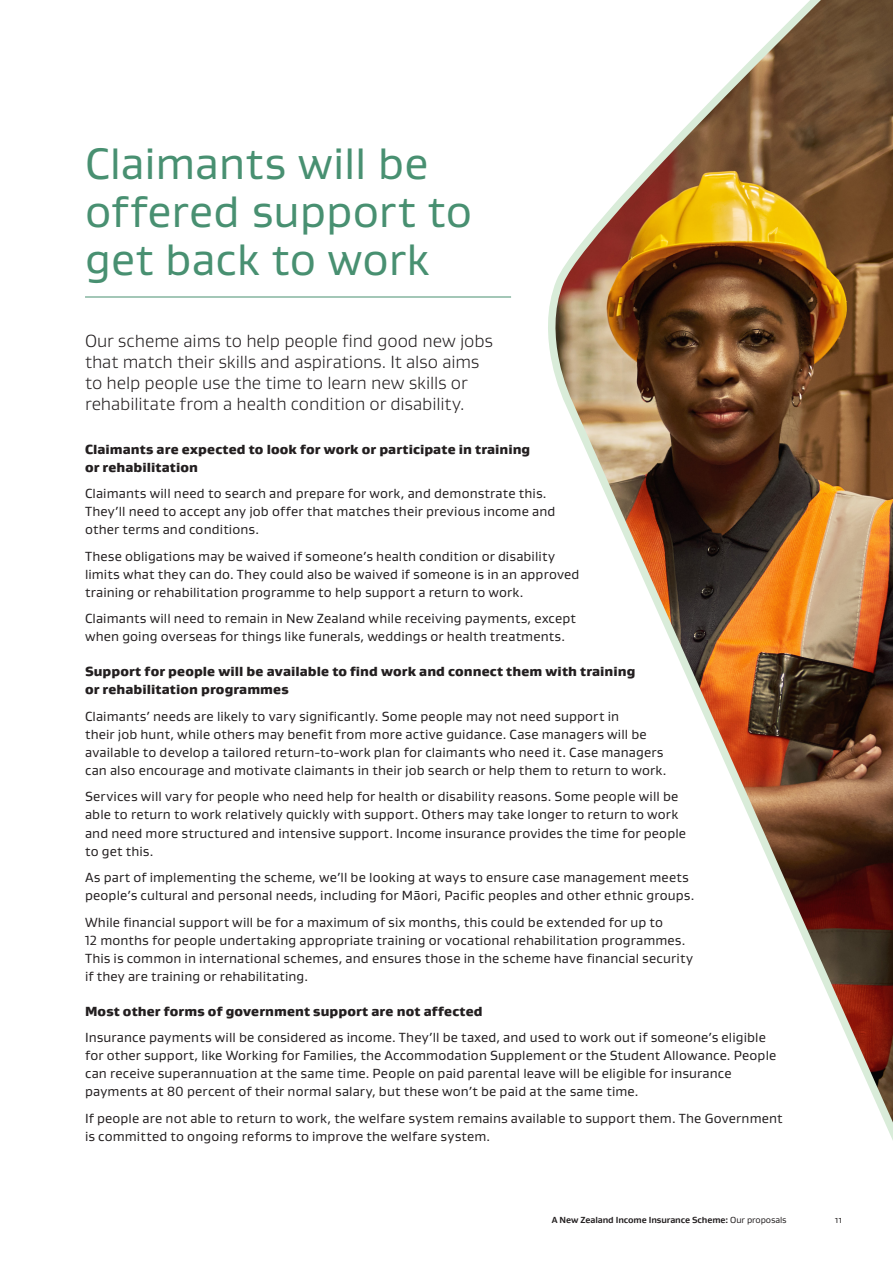
<style>
.page{position:relative;width:893px;height:1263px;background:#fff}
.page>*{position:absolute;margin:0;border:0;box-sizing:border-box;transform-origin:0 0}
._1_Section_Header{font:45px/48px "Gustan";color:#489071}
._4_Intro{font:300 18px/21px "Gustan";letter-spacing:-.005em;color:#231f20}
._5_Body{font:13.5px/18px "Gustan";letter-spacing:.01em;color:#231f20}
._3_Subheader{font:900 13.5px/18px "Gustan";letter-spacing:.005em;color:#231f20}
.t1{font:700 9px "Gustan";letter-spacing:-.01em;color:#231f20}
.t2{font:9px "Gustan";color:#231f20}
.s1{font-weight:400}
</style>
<div class="page">
<img style="left:548px;top:0;width:345px;height:1140px">
<hr style="left:85px;top:297px;width:426px;height:1px;background:#489071">
<p class="_1_Section_Header" style="left:85px;top:139px;width:389px">Claimants will be offered support to get back to work</p>
<p class="_4_Intro" style="left:85px;top:330px;width:410px">Our scheme aims to help people find good new jobs that match their skills and aspirations. It also aims to help people use the time to learn new skills or rehabilitate from a health condition or disability.</p>
<p class="_3_Subheader" style="left:85px;top:440px;width:447px">Claimants are expected to look for work or participate in training or rehabilitation</p>
<p class="_5_Body" style="left:85px;top:484px;width:472px">Claimants will need to search and prepare for work, and demonstrate this.<br>They’ll need to accept any job offer that matches their previous income and other terms and conditions.</p>
<p class="_5_Body" style="left:85px;top:547px;width:496px">These obligations may be waived if someone’s health condition or disability limits what they can do. They could also be waived if someone is in an approved training or rehabilitation programme to help support a return to work.</p>
<p class="_5_Body" style="left:85px;top:609px;width:492px">Claimants will need to remain in New Zealand while receiving payments, except when going overseas for things like funerals, weddings or health treatments.</p>
<p class="_3_Subheader" style="left:85px;top:663px;width:552px">Support for people will be available to find work and connect them with training or rehabilitation programmes</p>
<p class="_5_Body" style="left:85px;top:707px;width:583px">Claimants’ needs are likely to vary significantly. Some people may not need support in<br>their job hunt, while others may benefit from more active guidance. Case managers will be available to develop a tailored return-to-work plan for claimants who need it. Case managers can also encourage and motivate claimants in their job search or help them to return to work.</p>
<p class="_5_Body" style="left:85px;top:787px;width:603px">Services will vary for people who need help for health or disability reasons. Some people will be able to return to work relatively quickly with support. Others may take longer to return to work and need more structured and intensive support. Income insurance provides the time for people to get this.</p>
<p class="_5_Body" style="left:85px;top:868px;width:611px">As part of implementing the scheme, we’ll be looking at ways to ensure case management meets people’s cultural and personal needs, including for Māori, Pacific peoples and other ethnic groups.</p>
<p class="_5_Body" style="left:85px;top:912px;width:609px">While financial support will be for a maximum of six months, this could be extended for up to<br>12 months for people undertaking appropriate training or vocational rehabilitation programmes.<br>This is common in international schemes, and ensures those in the scheme have financial security if they are training or rehabilitating.</p>
<p class="_3_Subheader" style="left:85px;top:1002px;width:399px">Most other forms of government support are not affected</p>
<p class="_5_Body" style="left:85px;top:1028px;width:693px">Insurance payments will be considered as income. They’ll be taxed, and used to work out if someone’s eligible for other support, like Working for Families, the Accommodation Supplement or the Student Allowance. People can receive superannuation at the same time. People on paid parental leave will be eligible for insurance payments at 80 percent of their normal salary, but these won’t be paid at the same time.</p>
<p class="_5_Body" style="left:85px;top:1108px;width:699px">If people are not able to return to work, the welfare system remains available to support them. The Government is committed to ongoing reforms to improve the welfare system.</p>
<p class="t1" style="left:552px;top:1213px;width:236px">A New Zealand Income Insurance Scheme: <span class="s1">Our proposals</span></p>
<p class="t2" style="left:835px;top:1213px;width:8px">11</p>
</div>
